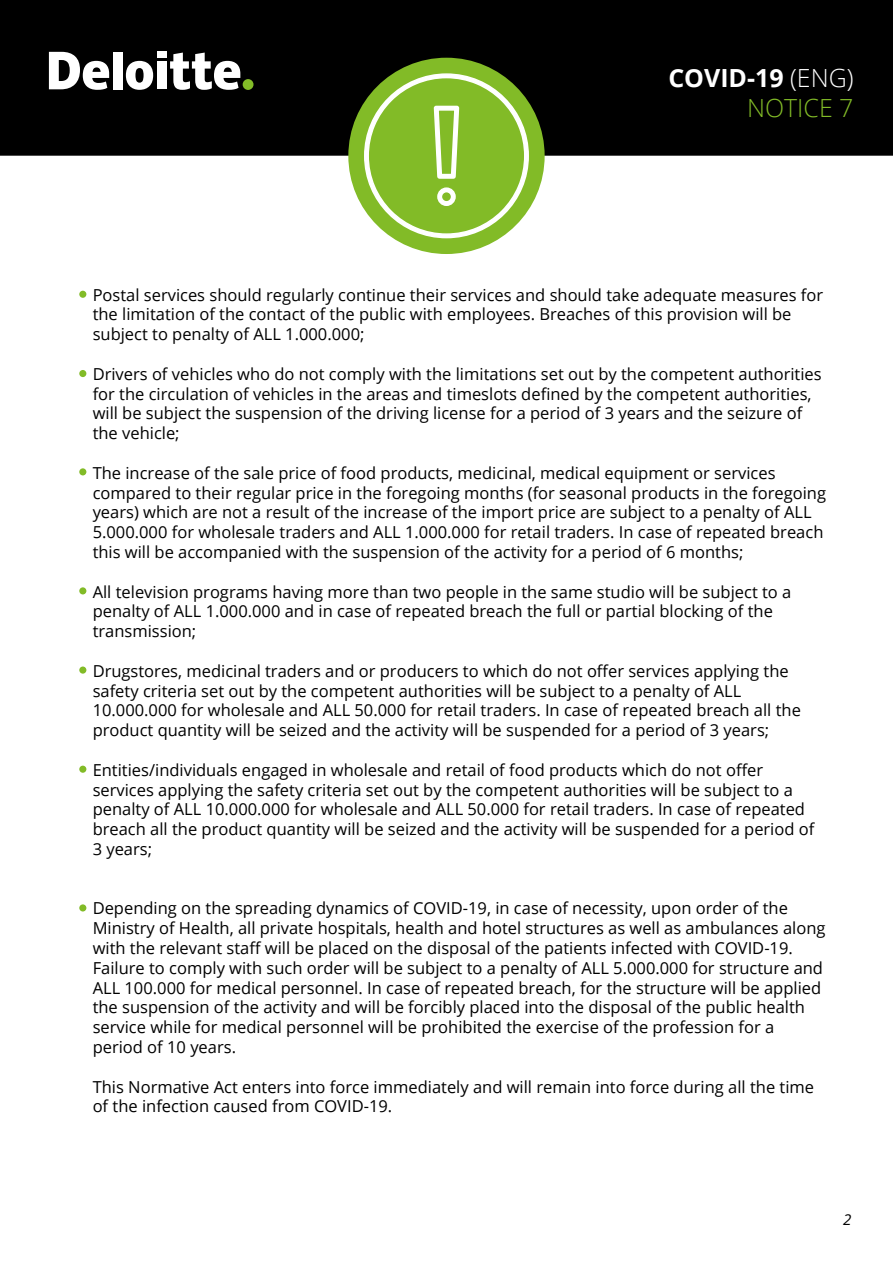
<style>
.page{position:relative;width:893px;height:1263px;background:#fff}
.page>*{position:absolute;margin:0;border:0;box-sizing:border-box;transform-origin:0 0}
.t1{font:700 24.9px/30px "Open Sans";color:#fff;text-align:right}
.t2{font:16.5px/19.8px "Open Sans";color:#000}
.t3{font:italic 15px "Open Sans";color:#000}
.s1{font-weight:300}
.s2{font-weight:300;color:#82bb27}
</style>
<div class="page">
<div style="left:0;top:0;width:893px;height:156px;background:#000"></div>
<div style="left:79px;top:291px;width:7px;height:7px;background:#82bb27;border-radius:50%"></div>
<div style="left:79px;top:468px;width:7px;height:7px;background:#82bb27;border-radius:50%"></div>
<div style="left:79px;top:587px;width:7px;height:7px;background:#82bb27;border-radius:50%"></div>
<div style="left:79px;top:666px;width:7px;height:8px;background:#82bb27;border-radius:50%"></div>
<div style="left:79px;top:766px;width:7px;height:7px;background:#82bb27;border-radius:50%"></div>
<div style="left:79px;top:904px;width:7px;height:7px;background:#82bb27;border-radius:50%"></div>
<div style="left:79px;top:370px;width:7px;height:7px;background:#82bb27;border-radius:50%"></div>
<div style="left:348px;top:58px;width:197px;height:196px;background:#82bb27;border-radius:50%"></div>
<div style="left:243px;top:79px;width:10px;height:11px;background:#82bb27;border-radius:50%"></div>
<div style="left:113px;top:52px;width:9px;height:37px;background:#fff"></div>
<svg style="left:126px;top:61px;width:27px;height:29px"></svg>
<div style="left:157px;top:61px;width:9px;height:28px;background:#fff"></div>
<div style="left:157px;top:52px;width:9px;height:6px;background:#fff"></div>
<svg style="left:170px;top:53px;width:70px;height:37px"></svg>
<svg style="left:49px;top:52px;width:60px;height:38px"></svg>
<svg style="left:363px;top:48px;width:167px;height:191px"></svg>
<h1 class="t1" style="left:668px;top:62px;width:187px">COVID-19 <span class="s1">(ENG)<br></span><span class="s2">NOTICE 7</span></h1>
<p class="t2" style="left:93px;top:284px;width:732px">Postal services should regularly continue their services and should take adequate measures for the limitation of the contact of the public with employees. Breaches of this provision will be subject to penalty of ALL 1.000.000;</p>
<p class="t2" style="left:93px;top:363px;width:731px">Drivers of vehicles who do not comply with the limitations set out by the competent authorities for the circulation of vehicles in the areas and timeslots defined by the competent authorities, will be subject the suspension of the driving license for a period of 3 years and the seizure of the vehicle;</p>
<p class="t2" style="left:93px;top:462px;width:735px">The increase of the sale price of food products, medicinal, medical equipment or services compared to their regular price in the foregoing months (for seasonal products in the foregoing years) which are not a result of the increase of the import price are subject to a penalty of ALL 5.000.000 for wholesale traders and ALL 1.000.000 for retail traders. In case of repeated breach this will be accompanied with the suspension of the activity for a period of 6 months;</p>
<p class="t2" style="left:93px;top:581px;width:700px">All television programs having more than two people in the same studio will be subject to a penalty of ALL 1.000.000 and in case of repeated breach the full or partial blocking of the transmission;</p>
<p class="t2" style="left:93px;top:660px;width:710px">Drugstores, medicinal traders and or producers to which do not offer services applying the safety criteria set out by the competent authorities will be subject to a penalty of ALL 10.000.000 for wholesale and ALL 50.000 for retail traders. In case of repeated breach all the product quantity will be seized and the activity will be suspended for a period of 3 years;</p>
<p class="t2" style="left:93px;top:759px;width:723px">Entities/individuals engaged in wholesale and retail of food products which do not offer services applying the safety criteria set out by the competent authorities will be subject to a penalty of ALL 10.000.000 for wholesale and ALL 50.000 for retail traders. In case of repeated breach all the product quantity will be seized and the activity will be suspended for a period of 3 years;</p>
<p class="t2" style="left:93px;top:898px;width:734px">Depending on the spreading dynamics of COVID-19, in case of necessity, upon order of the Ministry of Health, all private hospitals, health and hotel structures as well as ambulances along with the relevant staff will be placed on the disposal of the patients infected with COVID-19.<br>Failure to comply with such order will be subject to a penalty of ALL 5.000.000 for structure and ALL 100.000 for medical personnel. In case of repeated breach, for the structure will be applied the suspension of the activity and will be forcibly placed into the disposal of the public health service while for medical personnel will be prohibited the exercise of the profession for a period of 10 years.</p>
<p class="t2" style="left:93px;top:1076px;width:723px">This Normative Act enters into force immediately and will remain into force during all the time of the infection caused from COVID-19.</p>
<p class="t3" style="left:843px;top:1209px;width:10px">2</p>
</div>
